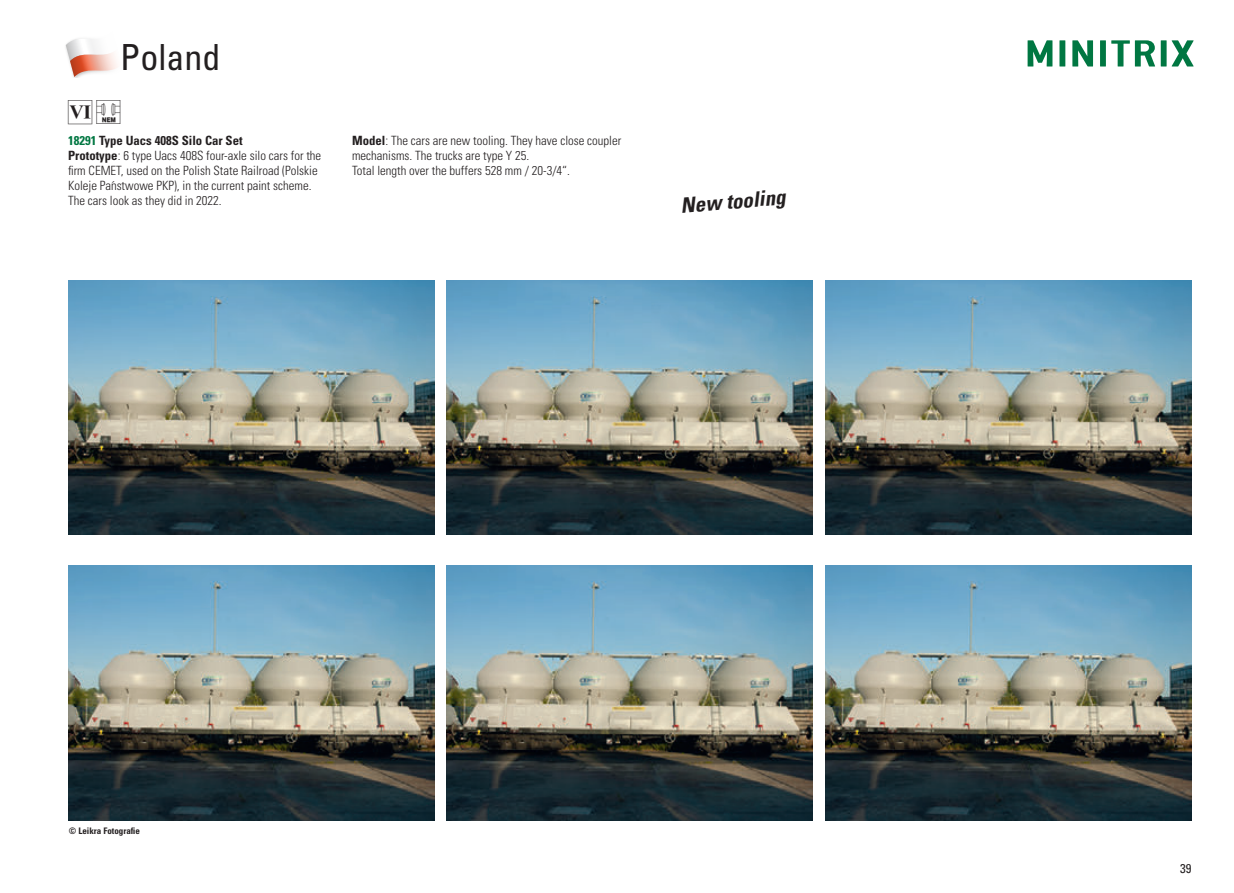
<style>
.page{position:relative;width:1234px;height:893px;background:#fff}
.page>*{position:absolute;margin:0;border:0;box-sizing:border-box;transform-origin:0 0}
.t1{font:condensed 36px "Univers LT Std";color:#231f20}
.t2{font:30px "Trix Piktos";color:#231f20}
.t3{font:italic 700 condensed 21px "Univers LT Std";color:#231f20}
.t4{font:300 condensed 12.75px/15px "Univers LT Std";color:#231f20}
.t5{font:700 condensed 12.75px "Univers LT Std";color:#231f20}
.t6{font:condensed 12.75px "Univers LT Std";color:#231f20}
.t7{font:700 condensed 9px "Univers LT Std";color:#231f20}
.s1{color:#007742}
.s2{font-weight:700}
</style>
<div class="page">
<svg style="left:1027px;top:40px;width:25px;height:27px"></svg>
<svg style="left:1059px;top:40px;width:6px;height:27px"></svg>
<svg style="left:1072px;top:40px;width:20px;height:27px"></svg>
<svg style="left:1100px;top:40px;width:54px;height:27px"></svg>
<svg style="left:1160px;top:40px;width:33px;height:27px"></svg>
<svg style="left:66px;top:38px;width:52px;height:40px"></svg>
<img style="left:446px;top:565px;width:366px;height:255px">
<img style="left:825px;top:565px;width:366px;height:255px">
<img style="left:68px;top:565px;width:366px;height:255px">
<img style="left:446px;top:280px;width:366px;height:255px">
<img style="left:825px;top:280px;width:366px;height:255px">
<img style="left:68px;top:280px;width:366px;height:255px">
<h1 class="t1" style="left:120px;top:35px;width:102px">Poland</h1>
<h2 class="t2" style="left:68px;top:96px;width:59px">_1</h2>
<p class="t5" style="left:68px;top:133px;width:176px"><span class="s1">18291</span> Type Uacs 408S Silo Car Set</p>
<p class="t4" style="left:68px;top:148px;width:255px"><span class="s2">Prototype</span>: 6 type Uacs 408S four-axle silo cars for the firm CEMET, used on the Polish State Railroad (Polskie Koleje Pa´nstwowe PKP), in the current paint scheme.<br>The cars look as they did in 2022.</p>
<p class="t4" style="left:352px;top:133px;width:271px"><span class="s2">Model</span>: The cars are new tooling. They have close coupler mechanisms. The trucks are type Y 25.<br>Total length over the buffers 528 mm / 20-3/4“.</p>
<h3 class="t3" style="left:679px;top:193px;width:107px;rotate:-5deg">New tooling</h3>
<p class="t7" style="left:69px;top:825px;width:72px">© Leikra Fotografie</p>
<p class="t6" style="left:1179px;top:861px;width:13px">39</p>
</div>
